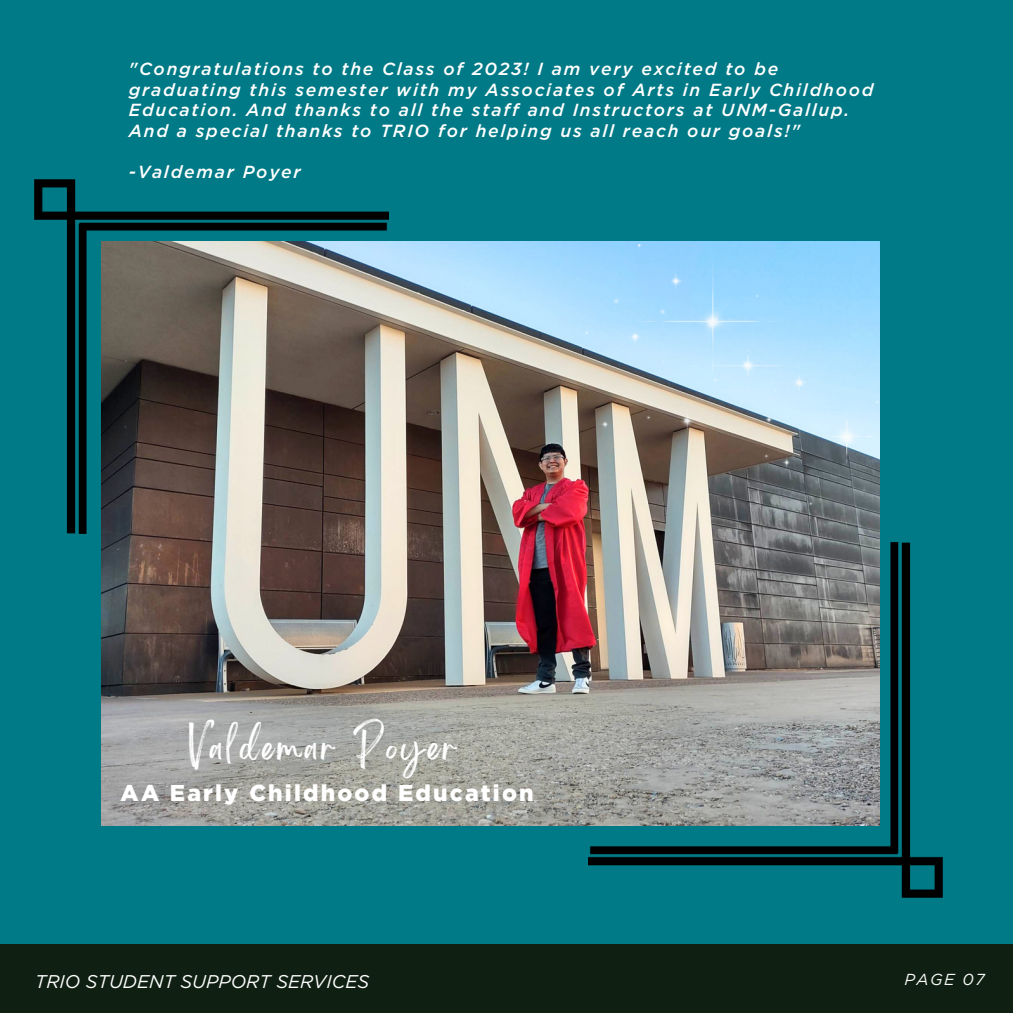
<style>
.page{position:relative;width:1013px;height:1013px;background:#fff}
.page>*{position:absolute;margin:0;border:0;box-sizing:border-box;transform-origin:0 0}
.t1{font:31.25px "Brightwall";letter-spacing:.095em;color:#fff}
.t2{font:900 22.88px "Gotham";letter-spacing:.095em;color:#fff}
.t3{font:italic 18.38px "Gotham";color:#fff}
.t4{font:italic 500 17.5px/20.6px "Gotham";letter-spacing:.1em;color:#fff}
.t5{font:italic 15.88px "Gotham";letter-spacing:.1em;color:#fafafa}
</style>
<div class="page">
<div style="left:0;top:0;width:1012px;height:952px;background:#007a86"></div>
<div style="left:0;top:944px;width:1012px;height:68px;background:#0f2013"></div>
<img style="left:101px;top:241px;width:778px;height:585px">
<img style="left:588px;top:542px;width:354px;height:355px">
<img style="left:35px;top:179px;width:353px;height:354px">
<img style="left:583px;top:241px;width:297px;height:265px">
<p class="t4" style="left:129px;top:58px;width:746px">"Congratulations to the Class of 2023! I am very excited to be graduating this semester with my Associates of Arts in Early Childhood Education. And thanks to all the staff and Instructors at UNM-Gallup.<br>And a special thanks to TRIO for helping us all reach our goals!"</p>
<p class="t4" style="left:129px;top:161px;width:173px">-Valdemar Poyer</p>
<h1 class="t1" style="left:189px;top:735px;width:269px">Valdemar Poyer</h1>
<h2 class="t2" style="left:121px;top:778px;width:414px">AA Early Childhood Education</h2>
<p class="t3" style="left:35px;top:970px;width:335px">TRIO STUDENT SUPPORT SERVICES</p>
<p class="t5" style="left:904px;top:969px;width:82px">PAGE 07</p>
</div>
